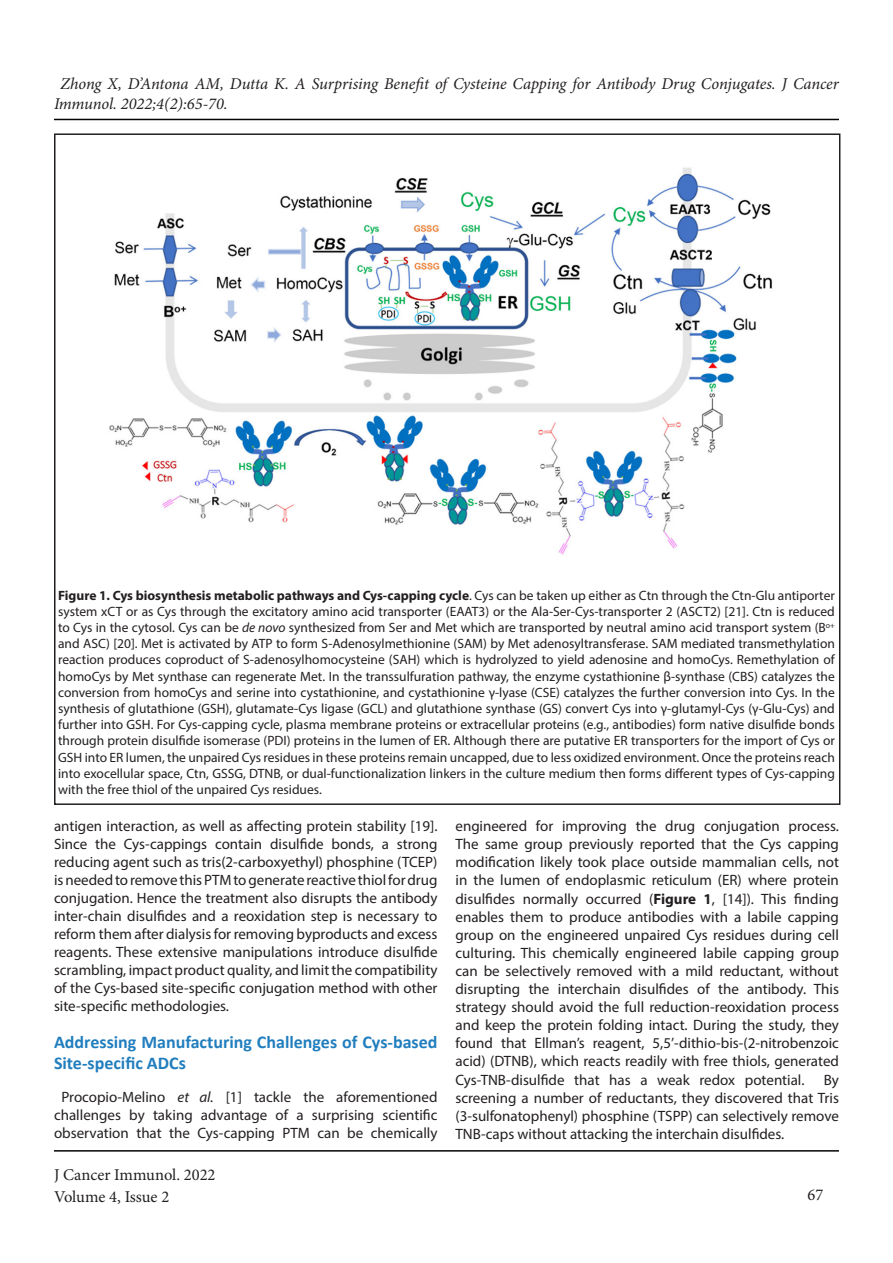
<style>
.page{position:relative;width:893px;height:1263px;background:#fff}
.page>*{position:absolute;margin:0;border:0;box-sizing:border-box;transform-origin:0 0}
.t1{font:700 18px/21.6px "Calibri";color:#217ebe}
.t2{font:italic 16.5px/19.8px "Minion Pro";letter-spacing:-.01em;color:#231f20}
.t3{font:16.5px/21.6px "Minion Pro";letter-spacing:-.005em;color:#231f20}
.t4{font:15px/18.1px "Myriad Pro";color:#231f20;text-align:justify}
.t5{font:13.5px/16.2px "Myriad Pro";color:#231f20;text-align:justify}
.s1{font-weight:700}
.s2{font-style:italic}
</style>
<div class="page">
<hr style="left:54px;top:1150px;width:785px;height:1px;background:#040503">
<hr style="left:54px;top:119px;width:785px;height:1px;background:#040503">
<img style="left:109px;top:167px;width:663px;height:388px">
<p class="t2" style="left:54px;top:73px;width:786px;text-indent:6px">Zhong X, D’Antona AM, Dutta K. A Surprising Benefit of Cysteine Capping for Antibody Drug Conjugates. J Cancer<br>Immunol. 2022;4(2):65-70.</p>
<p class="t5" style="left:58px;top:587px;width:778px"><span class="s1">Figure 1. Cys biosynthesis metabolic pathways and Cys-capping cycle</span>. Cys can be taken up either as Ctn through the Ctn-Glu antiporter system xCT or as Cys through the excitatory amino acid transporter (EAAT3) or the Ala-Ser-Cys-transporter 2 (ASCT2) [21]. Ctn is reduced to Cys in the cytosol. Cys can be <span class="s2">de novo</span> synthesized from Ser and Met which are transported by neutral amino acid transport system (B<sup>o+ </sup>and ASC) [20]. Met is activated by ATP to form S-Adenosylmethionine (SAM) by Met adenosyltransferase. SAM mediated transmethylation reaction produces coproduct of S-adenosylhomocysteine (SAH) which is hydrolyzed to yield adenosine and homoCys. Remethylation of homoCys by Met synthase can regenerate Met. In the transsulfuration pathway, the enzyme cystathionine β-synthase (CBS) catalyzes the conversion from homoCys and serine into cystathionine, and cystathionine γ-lyase (CSE) catalyzes the further conversion into Cys. In the synthesis of glutathione (GSH), glutamate-Cys ligase (GCL) and glutathione synthase (GS) convert Cys into γ-glutamyl-Cys (γ-Glu-Cys) and further into GSH. For Cys-capping cycle, plasma membrane proteins or extracellular proteins (e.g., antibodies) form native disulfide bonds through protein disulfide isomerase (PDI) proteins in the lumen of ER. Although there are putative ER transporters for the import of Cys or GSH into ER lumen, the unpaired Cys residues in these proteins remain uncapped, due to less oxidized environment. Once the proteins reach into exocellular space, Ctn, GSSG, DTNB, or dual-functionalization linkers in the culture medium then forms different types of Cys-capping with the free thiol of the unpaired Cys residues.</p>
<p class="t4" style="left:54px;top:817px;width:385px">antigen interaction, as well as affecting protein stability [19].<br>Since the Cys-cappings contain disulfide bonds, a strong reducing agent such as tris(2-carboxyethyl) phosphine (TCEP) is needed to remove this PTM to generate reactive thiol for drug conjugation. Hence the treatment also disrupts the antibody inter-chain disulfides and a reoxidation step is necessary to reform them after dialysis for removing byproducts and excess reagents. These extensive manipulations introduce disulfide scrambling, impact product quality, and limit the compatibility of the Cys-based site-specific conjugation method with other site-specific methodologies.</p>
<p class="t1" style="left:54px;top:1031px;width:385px">Addressing Manufacturing Challenges of Cys-based<br>Site-specific ADCs</p>
<p class="t4" style="left:54px;top:1088px;width:385px;text-align:center">Procopio-Melino <span class="s2">et al.</span> [1] tackle the aforementioned challenges by taking advantage of a surprising scientific observation that the Cys-capping PTM can be chemically</p>
<p class="t3" style="left:54px;top:1164px;width:163px">J Cancer Immunol. 2022<br>Volume 4, Issue 2</p>
<p class="t4" style="left:455px;top:817px;width:385px">engineered for improving the drug conjugation process.<br>The same group previously reported that the Cys capping modification likely took place outside mammalian cells, not in the lumen of endoplasmic reticulum (ER) where protein disulfides normally occurred (<span class="s1">Figure 1</span>, [14]). This finding enables them to produce antibodies with a labile capping group on the engineered unpaired Cys residues during cell culturing. This chemically engineered labile capping group can be selectively removed with a mild reductant, without disrupting the interchain disulfides of the antibody. This strategy should avoid the full reduction-reoxidation process and keep the protein folding intact. During the study, they found that Ellman’s reagent, 5,5’-dithio-bis-(2-nitrobenzoic acid) (DTNB), which reacts readily with free thiols, generated Cys-TNB-disulfide that has a weak redox potential.</p>
<p class="t4" style="left:455px;top:1070px;width:385px;text-indent:368px">By screening a number of reductants, they discovered that Tris (3-sulfonatophenyl) phosphine (TSPP) can selectively remove TNB-caps without attacking the interchain disulfides.</p>
<p class="t3" style="left:808px;top:1184px;width:17px">67</p>
</div>
